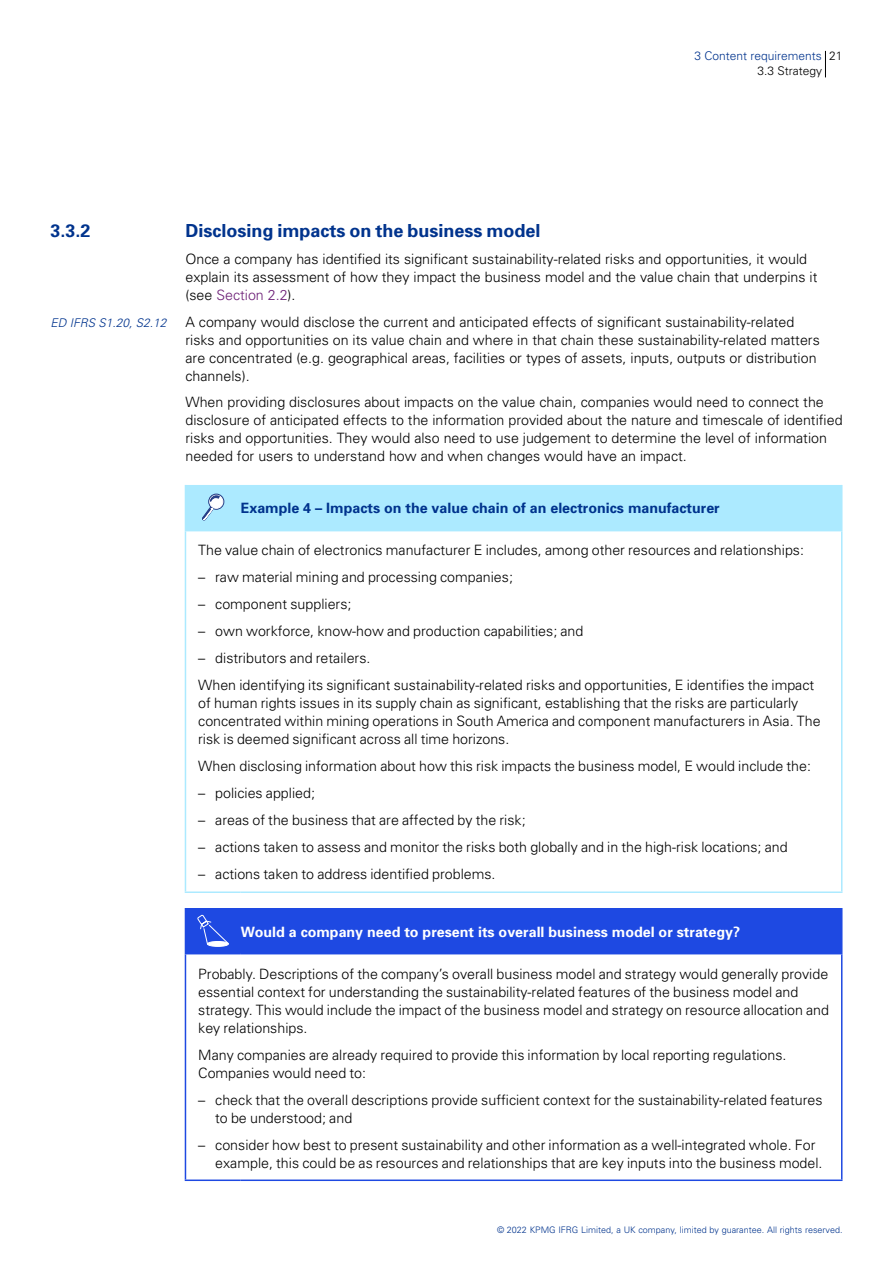
<style>
.page{position:relative;width:893px;height:1263px;background:#fff}
.page>*{position:absolute;margin:0;border:0;box-sizing:border-box;transform-origin:0 0}
.Sub-heading_9_5pt{font:700 18px "Univers";color:#00338d}
.Bodycopy_9_5pt{font:300 14.25px/18px "Univers";color:#000}
.Body_Indent{font:300 14.25px/18px "Univers";color:#000}
.Bullets_9_5pt{font:300 14.25px/18px "Univers";color:#000}
.Table_Header{font:700 14.25px "Univers";color:#fff}
.Example_Heading{font:700 14.25px "Univers";color:#00338d}
.t1{font:300 12px/15px "Univers";color:#00338d}
.Body_Indent-2{font:italic 300 12px "Univers";color:#00338d}
.t2{font:300 9px "Univers";color:#00338d}
.s1{color:#000}
.s2{color:#6d2077}
</style>
<div class="page">
<svg style="left:825px;top:51px;width:1px;height:26px"></svg>
<hr style="left:185px;top:531px;width:1px;height:360px;background:#aceaff">
<hr style="left:841px;top:531px;width:1px;height:360px;background:#aceaff">
<hr style="left:185px;top:891px;width:56px;height:2px;background:#aceaff">
<hr style="left:241px;top:891px;width:601px;height:2px;background:#aceaff">
<div style="left:185px;top:485px;width:657px;height:46px;background:#aceaff"></div>
<hr style="left:185px;top:954px;width:1px;height:225px;background:#1e49e2">
<hr style="left:841px;top:954px;width:1px;height:225px;background:#1e49e2">
<hr style="left:185px;top:1179px;width:56px;height:2px;background:#1e49e2">
<hr style="left:241px;top:1179px;width:601px;height:2px;background:#1e49e2">
<div style="left:185px;top:908px;width:657px;height:46px;background:#1e49e2"></div>
<p class="t1" style="left:757px;top:48px;width:87px;text-indent:-63px">3 Content requirements <span class="s1">21<br>3.3 Strategy</span></p>
<p class="Sub-heading_9_5pt" style="left:50px;top:220px;width:42px">3.3.2</p>
<p class="Sub-heading_9_5pt" style="left:185px;top:220px;width:356px">Disclosing impacts on the business model</p>
<p class="Body_Indent" style="left:185px;top:250px;width:633px">Once a company has identified its significant sustainability-related risks and opportunities, it would explain its assessment of how they impact the business model and the value chain that underpins it (see <span class="s2">Section 2.2</span>).</p>
<p class="Body_Indent-2" style="left:50px;top:315px;width:118px">ED IFRS S1.20, S2.12</p>
<p class="Body_Indent" style="left:185px;top:313px;width:636px">A company would disclose the current and anticipated effects of significant sustainability-related risks and opportunities on its value chain and where in that chain these sustainability-related matters are concentrated (e.g. geographical areas, facilities or types of assets, inputs, outputs or distribution channels).</p>
<p class="Body_Indent" style="left:185px;top:393px;width:659px">When providing disclosures about impacts on the value chain, companies would need to connect the disclosure of anticipated effects to the information provided about the nature and timescale of identified risks and opportunities. They would also need to use judgement to determine the level of information needed for users to understand how and when changes would have an impact.</p>
<p class="Example_Heading" style="left:241px;top:500px;width:481px">Example 4 – Impacts on the value chain of an electronics manufacturer</p>
<p class="Bodycopy_9_5pt" style="left:198px;top:541px;width:607px">The value chain of electronics manufacturer E includes, among other resources and relationships:</p>
<p class="Bullets_9_5pt" style="left:198px;top:568px;width:316px">– raw material mining and processing companies;</p>
<p class="Bullets_9_5pt" style="left:198px;top:595px;width:155px">– component suppliers;</p>
<p class="Bullets_9_5pt" style="left:198px;top:622px;width:387px">– own workforce, know-how and production capabilities; and</p>
<p class="Bullets_9_5pt" style="left:198px;top:649px;width:174px">– distributors and retailers.</p>
<p class="Bodycopy_9_5pt" style="left:198px;top:676px;width:624px">When identifying its significant sustainability-related risks and opportunities, E identifies the impact of human rights issues in its supply chain as significant, establishing that the risks are particularly concentrated within mining operations in South America and component manufacturers in Asia. The risk is deemed significant across all time horizons.</p>
<p class="Bodycopy_9_5pt" style="left:198px;top:757px;width:614px">When disclosing information about how this risk impacts the business model, E would include the:</p>
<p class="Bullets_9_5pt" style="left:198px;top:784px;width:118px">– policies applied;</p>
<p class="Bullets_9_5pt" style="left:198px;top:811px;width:329px">– areas of the business that are affected by the risk;</p>
<p class="Bullets_9_5pt" style="left:198px;top:838px;width:591px">– actions taken to assess and monitor the risks both globally and in the high-risk locations; and</p>
<p class="Bullets_9_5pt" style="left:198px;top:865px;width:299px">– actions taken to address identified problems.</p>
<p class="Table_Header" style="left:241px;top:923px;width:501px">Would a company need to present its overall business model or strategy?</p>
<p class="Bodycopy_9_5pt" style="left:198px;top:964px;width:632px">Probably. Descriptions of the company’s overall business model and strategy would generally provide essential context for understanding the sustainability-related features of the business model and strategy. This would include the impact of the business model and strategy on resource allocation and key relationships.</p>
<p class="Bodycopy_9_5pt" style="left:198px;top:1045px;width:590px">Many companies are already required to provide this information by local reporting regulations.<br>Companies would need to:</p>
<p class="Bullets_9_5pt" style="left:215px;top:1090px;width:609px;text-indent:-17px">– check that the overall descriptions provide sufficient context for the sustainability-related features to be understood; and</p>
<p class="Bullets_9_5pt" style="left:215px;top:1135px;width:609px;text-indent:-17px">– consider how best to present sustainability and other information as a well-integrated whole. For example, this could be as resources and relationships that are key inputs into the business model.</p>
<p class="t2" style="left:497px;top:1224px;width:347px">© 2022 KPMG IFRG Limited, a UK company, limited by guarantee. All rights reserved.</p>
</div>
